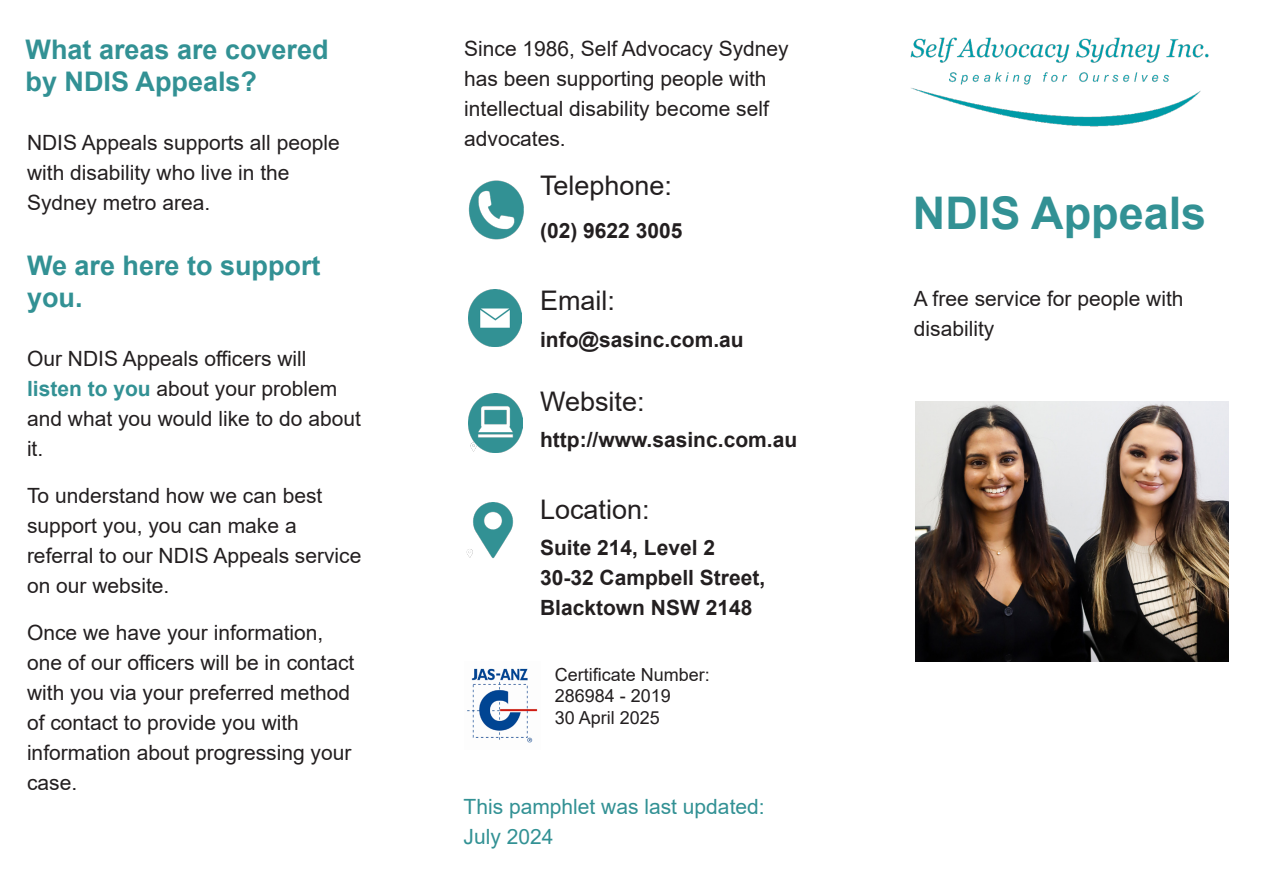
<style>
.page{position:relative;width:1263px;height:893px;background:#fff}
.page>*{position:absolute;margin:0;border:0;box-sizing:border-box;transform-origin:0 0}
.t1{font:700 45px "Arial";color:#329194}
.t2{font:700 27px/32.4px "Arial";color:#329194}
.t3{font:27px "Arial";color:#231f20}
.t4{font:21px/30px "Arial";color:#231f20}
.t5{font:700 21px "Arial";color:#231f20}
.t6{font:21px/30px "Arial";color:#329194}
.t7{font:18px/21.6px "Arial";color:#231f20}
.s1{font-weight:700;color:#329194}
</style>
<div class="page">
<img style="left:910px;top:37px;width:299px;height:90px">
<img style="left:915px;top:401px;width:313px;height:261px">
<img style="left:468px;top:180px;width:56px;height:60px">
<img style="left:468px;top:289px;width:53px;height:58px">
<img style="left:468px;top:394px;width:55px;height:58px">
<img style="left:466px;top:503px;width:48px;height:55px">
<img style="left:467px;top:668px;width:71px;height:75px">
<p class="t2" style="left:26px;top:34px;width:305px">What areas are covered by NDIS Appeals?</p>
<p class="t4" style="left:27px;top:128px;width:314px">NDIS Appeals supports all people with disability who live in the<br>Sydney metro area.</p>
<p class="t2" style="left:27px;top:250px;width:295px">We are here to support you.</p>
<p class="t4" style="left:27px;top:344px;width:335px">Our NDIS Appeals officers will <span class="s1">listen to you</span> about your problem and what you would like to do about it.</p>
<p class="t4" style="left:27px;top:481px;width:336px">To understand how we can best support you, you can make a referral to our NDIS Appeals service on our website.</p>
<p class="t4" style="left:27px;top:618px;width:329px">Once we have your information, one of our officers will be in contact with you via your preferred method of contact to provide you with information about progressing your case.</p>
<p class="t4" style="left:464px;top:33px;width:326px">Since 1986, Self Advocacy Sydney has been supporting people with intellectual disability become self advocates.</p>
<p class="t3" style="left:540px;top:167px;width:134px">Telephone:</p>
<p class="t5" style="left:540px;top:216px;width:144px">(02) 9622 3005</p>
<p class="t3" style="left:540px;top:282px;width:77px">Email:</p>
<p class="t5" style="left:540px;top:325px;width:205px">info@sasinc.com.au</p>
<p class="t3" style="left:540px;top:383px;width:106px">Website:</p>
<p class="t5" style="left:540px;top:425px;width:259px">http://www.sasinc.com.au</p>
<p class="t3" style="left:540px;top:491px;width:111px">Location:</p>
<p class="t5" style="left:540px;top:533px;width:177px">Suite 214, Level 2</p>
<p class="t5" style="left:540px;top:563px;width:227px">30-32 Campbell Street,</p>
<p class="t5" style="left:540px;top:593px;width:214px">Blacktown NSW 2148</p>
<p class="t7" style="left:555px;top:663px;width:157px">Certificate Number:<br>286984 - 2019</p>
<p class="t7" style="left:555px;top:707px;width:107px">30 April 2025</p>
<p class="t6" style="left:463px;top:791px;width:303px">This pamphlet was last updated:<br>July 2024</p>
<p class="t1" style="left:913px;top:181px;width:295px">NDIS Appeals</p>
<p class="t4" style="left:914px;top:283px;width:271px">A free service for people with disability</p>
</div>
